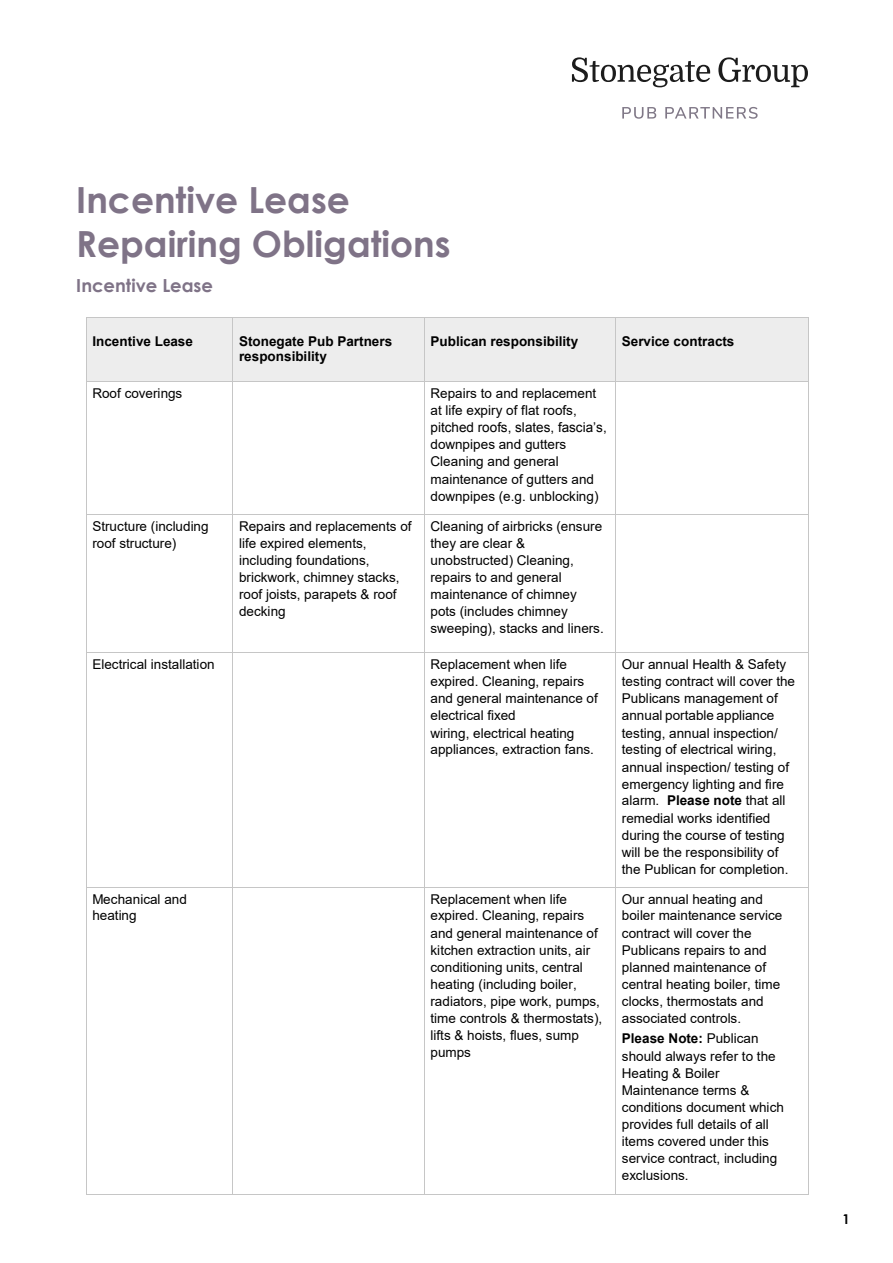
<style>
.page{position:relative;width:893px;height:1263px;background:#fff}
.page>*{position:absolute;margin:0;border:0;box-sizing:border-box;transform-origin:0 0}
.t1{font:700 36px/43.8px "Century Gothic";color:#7f7387}
.t2{font:700 18px "Century Gothic";color:#7f7387}
.t3{font:13.5px/17.1px "Arial";letter-spacing:.005em;color:#000}
.t4{font:700 13.5px "Arial";color:#000}
.t5{font:700 13.5px "Arial";color:#000}
.t6{font:700 13.5px "Century Gothic";color:#000}
.s1{font-weight:700}
</style>
<div class="page">
<div style="left:86px;top:318px;width:146px;height:63px;background:#ededed"></div>
<div style="left:233px;top:318px;width:191px;height:63px;background:#ededed"></div>
<div style="left:424px;top:318px;width:191px;height:63px;background:#ededed"></div>
<div style="left:616px;top:318px;width:192px;height:63px;background:#ededed"></div>
<hr style="left:86px;top:317px;width:146px;height:1px;background:#c6c6c6">
<hr style="left:233px;top:317px;width:191px;height:1px;background:#c6c6c6">
<hr style="left:424px;top:317px;width:191px;height:1px;background:#c6c6c6">
<hr style="left:616px;top:317px;width:192px;height:1px;background:#c6c6c6">
<hr style="left:86px;top:318px;width:1px;height:63px;background:#c6c6c6">
<hr style="left:232px;top:318px;width:1px;height:63px;background:#c6c6c6">
<hr style="left:424px;top:318px;width:1px;height:63px;background:#c6c6c6">
<hr style="left:615px;top:318px;width:1px;height:63px;background:#c6c6c6">
<hr style="left:808px;top:318px;width:1px;height:63px;background:#c6c6c6">
<hr style="left:86px;top:381px;width:146px;height:1px;background:#c6c6c6">
<hr style="left:233px;top:381px;width:191px;height:1px;background:#c6c6c6">
<hr style="left:424px;top:381px;width:191px;height:1px;background:#c6c6c6">
<hr style="left:616px;top:381px;width:192px;height:1px;background:#c6c6c6">
<hr style="left:86px;top:382px;width:1px;height:132px;background:#c6c6c6">
<hr style="left:232px;top:382px;width:1px;height:132px;background:#c6c6c6">
<hr style="left:424px;top:382px;width:1px;height:132px;background:#c6c6c6">
<hr style="left:615px;top:382px;width:1px;height:132px;background:#c6c6c6">
<hr style="left:808px;top:382px;width:1px;height:132px;background:#c6c6c6">
<hr style="left:86px;top:514px;width:146px;height:1px;background:#c6c6c6">
<hr style="left:233px;top:514px;width:191px;height:1px;background:#c6c6c6">
<hr style="left:424px;top:514px;width:191px;height:1px;background:#c6c6c6">
<hr style="left:616px;top:514px;width:192px;height:1px;background:#c6c6c6">
<hr style="left:86px;top:515px;width:1px;height:137px;background:#c6c6c6">
<hr style="left:232px;top:515px;width:1px;height:137px;background:#c6c6c6">
<hr style="left:424px;top:515px;width:1px;height:137px;background:#c6c6c6">
<hr style="left:615px;top:515px;width:1px;height:137px;background:#c6c6c6">
<hr style="left:808px;top:515px;width:1px;height:137px;background:#c6c6c6">
<hr style="left:86px;top:652px;width:146px;height:1px;background:#c6c6c6">
<hr style="left:233px;top:652px;width:191px;height:1px;background:#c6c6c6">
<hr style="left:424px;top:652px;width:191px;height:1px;background:#c6c6c6">
<hr style="left:616px;top:652px;width:192px;height:1px;background:#c6c6c6">
<hr style="left:86px;top:653px;width:1px;height:234px;background:#c6c6c6">
<hr style="left:232px;top:653px;width:1px;height:234px;background:#c6c6c6">
<hr style="left:424px;top:653px;width:1px;height:234px;background:#c6c6c6">
<hr style="left:615px;top:653px;width:1px;height:234px;background:#c6c6c6">
<hr style="left:808px;top:653px;width:1px;height:234px;background:#c6c6c6">
<hr style="left:86px;top:887px;width:146px;height:1px;background:#c6c6c6">
<hr style="left:233px;top:887px;width:191px;height:1px;background:#c6c6c6">
<hr style="left:424px;top:887px;width:191px;height:1px;background:#c6c6c6">
<hr style="left:616px;top:887px;width:192px;height:1px;background:#c6c6c6">
<hr style="left:86px;top:887px;width:1px;height:307px;background:#c6c6c6">
<hr style="left:86px;top:1194px;width:146px;height:1px;background:#c6c6c6">
<hr style="left:232px;top:887px;width:1px;height:307px;background:#c6c6c6">
<hr style="left:233px;top:1194px;width:191px;height:1px;background:#c6c6c6">
<hr style="left:424px;top:887px;width:1px;height:307px;background:#c6c6c6">
<hr style="left:424px;top:1194px;width:191px;height:1px;background:#c6c6c6">
<hr style="left:615px;top:887px;width:1px;height:307px;background:#c6c6c6">
<hr style="left:616px;top:1194px;width:192px;height:1px;background:#c6c6c6">
<hr style="left:808px;top:887px;width:1px;height:307px;background:#c6c6c6">
<svg style="left:572px;top:57px;width:138px;height:30px"></svg>
<svg style="left:718px;top:57px;width:90px;height:30px"></svg>
<svg style="left:622px;top:107px;width:34px;height:12px"></svg>
<svg style="left:665px;top:107px;width:93px;height:12px"></svg>
<h1 class="t1" style="left:76px;top:177px;width:376px">Incentive Lease<br>Repairing Obligations</h1>
<h2 class="t2" style="left:76px;top:272px;width:138px">Incentive Lease</h2>
<p class="t4" style="left:92px;top:331px;width:102px">Incentive Lease</p>
<p class="t5" style="left:239px;top:331px;width:155px">Stonegate Pub Partners</p>
<p class="t4" style="left:239px;top:347px;width:90px">responsibility</p>
<p class="t4" style="left:430px;top:332px;width:149px">Publican responsibility</p>
<p class="t4" style="left:622px;top:331px;width:114px">Service contracts</p>
<p class="t3" style="left:92px;top:385px;width:92px">Roof coverings</p>
<p class="t3" style="left:430px;top:385px;width:178px">Repairs to and replacement at life expiry of flat roofs, pitched roofs, slates, fascia’s, downpipes and gutters<br>Cleaning and general maintenance of gutters and downpipes (e.g. unblocking)</p>
<p class="t3" style="left:92px;top:517px;width:118px">Structure (including roof structure)</p>
<p class="t3" style="left:239px;top:517px;width:174px">Repairs and replacements of life expired elements, including foundations, brickwork, chimney stacks, roof joists, parapets &amp; roof decking</p>
<p class="t3" style="left:430px;top:517px;width:175px">Cleaning of airbricks (ensure they are clear &amp; unobstructed) Cleaning, repairs to and general maintenance of chimney pots (includes chimney sweeping), stacks and liners.</p>
<p class="t3" style="left:92px;top:656px;width:124px">Electrical installation</p>
<p class="t3" style="left:430px;top:656px;width:169px">Replacement when life expired. Cleaning, repairs and general maintenance of electrical fixed<br>wiring, electrical heating appliances, extraction fans.</p>
<p class="t3" style="left:622px;top:656px;width:175px">Our annual Health &amp; Safety testing contract will cover the<br>Publicans management of annual portable appliance testing, annual inspection/ testing of electrical wiring, annual inspection/ testing of emergency lighting and fire alarm. <span class="s1">Please note</span> that all remedial works identified during the course of testing will be the responsibility of the Publican for completion.</p>
<p class="t3" style="left:92px;top:890px;width:96px">Mechanical and heating</p>
<p class="t3" style="left:430px;top:890px;width:173px">Replacement when life expired. Cleaning, repairs and general maintenance of kitchen extraction units, air conditioning units, central heating (including boiler, radiators, pipe work, pumps, time controls &amp; thermostats), lifts &amp; hoists, flues, sump pumps</p>
<p class="t3" style="left:622px;top:890px;width:162px">Our annual heating and boiler maintenance service contract will cover the<br>Publicans repairs to and planned maintenance of central heating boiler, time clocks, thermostats and associated controls.</p>
<p class="t3" style="left:622px;top:1030px;width:164px"><span class="s1">Please Note:</span> Publican should always refer to the<br>Heating &amp; Boiler<br>Maintenance terms &amp; conditions document which provides full details of all items covered under this service contract, including exclusions.</p>
<p class="t6" style="left:842px;top:1209px;width:9px">1</p>
</div>
